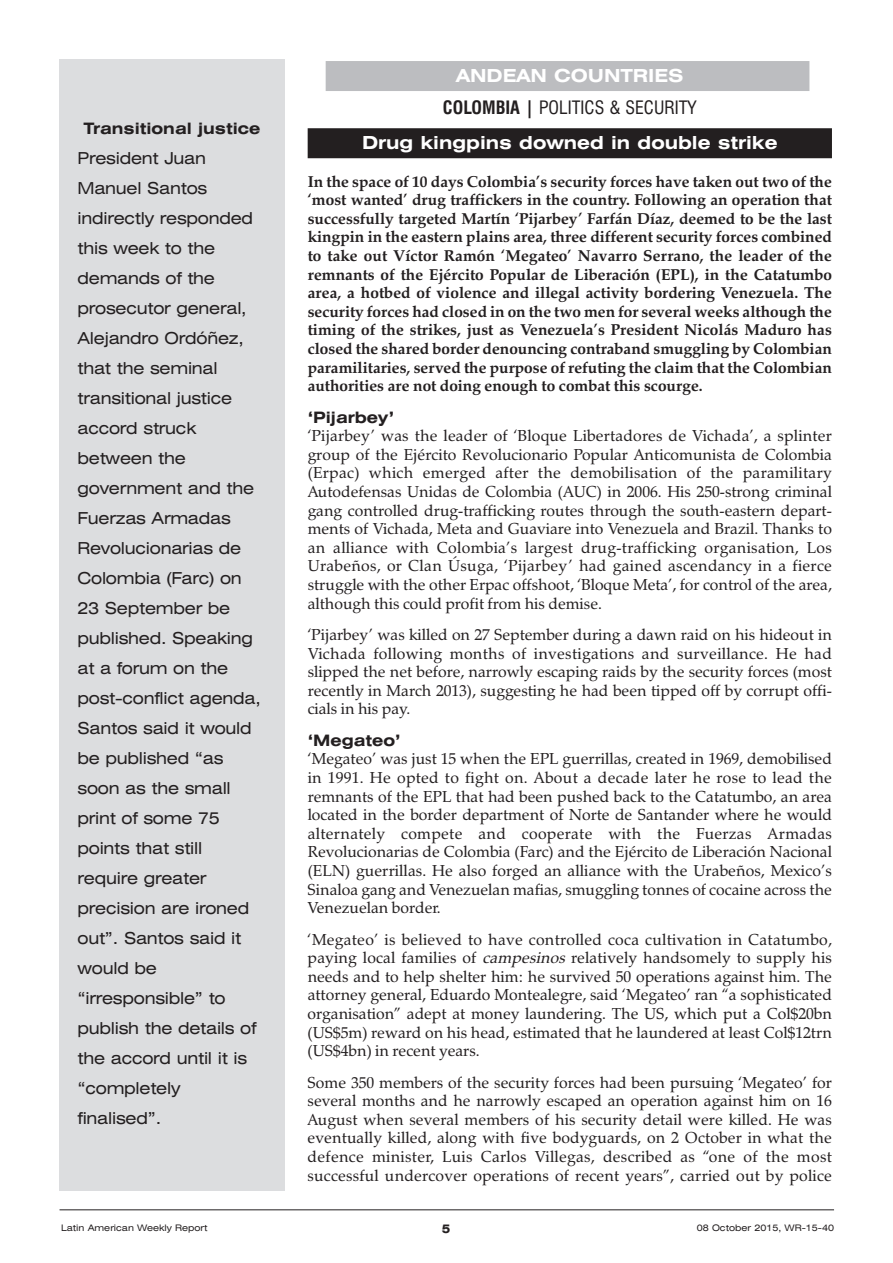
<style>
.page{position:relative;width:893px;height:1263px;background:#fff}
.page>*{position:absolute;margin:0;border:0;box-sizing:border-box;transform-origin:0 0}
.t1{font:condensed 18px/32.1px "Swiss 721 BT";color:#231f20;text-align:center}
.t2{font:700 expanded 18px "Swiss 721 BT";color:#fff}
.t3{font:expanded 16.5px/30px "Swiss 721 BT";letter-spacing:-.015em;color:#231f20}
.t4{font:15.75px/18.6px "Zapf Calligraphic 801 BT";color:#231f20;text-align:justify}
.t5{font:700 15.75px/18.6px "Zapf Calligraphic 801 BT";color:#231f20;text-align:justify}
.t6{font:700 expanded 15.75px "Swiss 721 BT";color:#231f20}
.t7{font:700 expanded 12px "Swiss 721 BT";color:#231f20}
.t8{font:expanded 9px "Swiss 721 BT";color:#231f20}
.s1{font-weight:700;font-stretch:expanded;color:#fff}
.s2{font-weight:700}
.s3{font-style:italic}
</style>
<div class="page">
<div style="left:326px;top:61px;width:483px;height:30px;background:#bcbdc0"></div>
<div style="left:308px;top:128px;width:524px;height:30px;background:#231f20"></div>
<div style="left:60px;top:60px;width:225px;height:1131px;background:#dcdddf"></div>
<hr style="left:60px;top:1209px;width:774px;height:1px;background:#231f20">
<p class="t6" style="left:84px;top:119px;width:178px">Transitional justice</p>
<p class="t3" style="left:78px;top:143px;width:185px">President Juan<br>Manuel Santos indirectly responded this week to the demands of the prosecutor general,<br>Alejandro Ordóñez, that the seminal transitional justice accord struck between the government and the<br>Fuerzas Armadas<br>Revolucionarias de<br>Colombia (Farc) on<br>23 September be published. Speaking at a forum on the post-conflict agenda,<br>Santos said it would be published “as soon as the small print of some 75 points that still require greater precision are ironed out”. Santos said it would be “irresponsible” to publish the details of the accord until it is “completely finalised”.</p>
<p class="t1" style="left:443px;top:60px;width:255px"><span class="s1">ANDEAN COUNTRIES<br></span><span class="s2">COLOMBIA |</span> POLITICS &amp; SECURITY</p>
<p class="t2" style="left:362px;top:132px;width:417px">Drug kingpins downed in double strike</p>
<p class="t5" style="left:308px;top:172px;width:526px">In the space of 10 days Colombia’s security forces have taken out two of the ‘most wanted’ drug traffickers in the country. Following an operation that successfully targeted Martín ‘Pijarbey’ Farfán Díaz, deemed to be the last kingpin in the eastern plains area, three different security forces combined to take out Víctor Ramón ‘Megateo’ Navarro Serrano, the leader of the remnants of the Ejército Popular de Liberación (EPL), in the Catatumbo area, a hotbed of violence and illegal activity bordering Venezuela. The security forces had closed in on the two men for several weeks although the timing of the strikes, just as Venezuela’s President Nicolás Maduro has closed the shared border denouncing contraband smuggling by Colombian paramilitaries, served the purpose of refuting the claim that the Colombian authorities are not doing enough to combat this scourge.</p>
<p class="t6" style="left:308px;top:408px;width:88px">‘Pijarbey’</p>
<p class="t4" style="left:308px;top:426px;width:526px">‘Pijarbey’ was the leader of ‘Bloque Libertadores de Vichada’, a splinter group of the Ejército Revolucionario Popular Anticomunista de Colombia (Erpac) which emerged after the demobilisation of the paramilitary Autodefensas Unidas de Colombia (AUC) in 2006. His 250-strong criminal gang controlled drug-trafficking routes through the south-eastern depart&shy;ments of Vichada, Meta and Guaviare into Venezuela and Brazil. Thanks to an alliance with Colombia’s largest drug-trafficking organisation, Los Urabeños, or Clan Úsuga, ‘Pijarbey’ had gained ascendancy in a fierce struggle with the other Erpac offshoot, ‘Bloque Meta’, for control of the area, although this could profit from his demise.</p>
<p class="t4" style="left:308px;top:625px;width:526px">‘Pijarbey’ was killed on 27 September during a dawn raid on his hideout in Vichada following months of investigations and surveillance. He had slipped the net before, narrowly escaping raids by the security forces (most recently in March 2013), suggesting he had been tipped off by corrupt offi&shy;cials in his pay.</p>
<p class="t6" style="left:308px;top:731px;width:94px">‘Megateo’</p>
<p class="t4" style="left:308px;top:750px;width:526px">‘Megateo’ was just 15 when the EPL guerrillas, created in 1969, demobilised in 1991. He opted to fight on. About a decade later he rose to lead the remnants of the EPL that had been pushed back to the Catatumbo, an area located in the border department of Norte de Santander where he would alternately compete and cooperate with the Fuerzas Armadas Revolucionarias de Colombia (Farc) and the Ejército de Liberación Nacional (ELN) guerrillas. He also forged an alliance with the Urabeños, Mexico’s Sinaloa gang and Venezuelan mafias, smuggling tonnes of cocaine across the Venezuelan border.</p>
<p class="t4" style="left:308px;top:930px;width:526px">‘Megateo’ is believed to have controlled coca cultivation in Catatumbo, paying local families of <span class="s3">campesinos</span>relatively handsomely to supply his needs and to help shelter him: he survived 50 operations against him. The attorney general, Eduardo Montealegre, said ‘Megateo’ ran “a sophisticated organisation” adept at money laundering. The US, which put a Col$20bn (US$5m) reward on his head, estimated that he laundered at least Col$12trn (US$4bn) in recent years.</p>
<p class="t4" style="left:308px;top:1073px;width:526px">Some 350 members of the security forces had been pursuing ‘Megateo’ for several months and he narrowly escaped an operation against him on 16<br>August when several members of his security detail were killed. He was eventually killed, along with five bodyguards, on 2 October in what the defence minister, Luis Carlos Villegas, described as “one of the most successful undercover operations of recent years”, carried out by police</p>
<p class="t8" style="left:61px;top:1223px;width:148px">Latin American Weekly Report</p>
<p class="t7" style="left:442px;top:1221px;width:10px">5</p>
<p class="t8" style="left:697px;top:1223px;width:139px">08 October 2015, WR-15-40</p>
</div>
